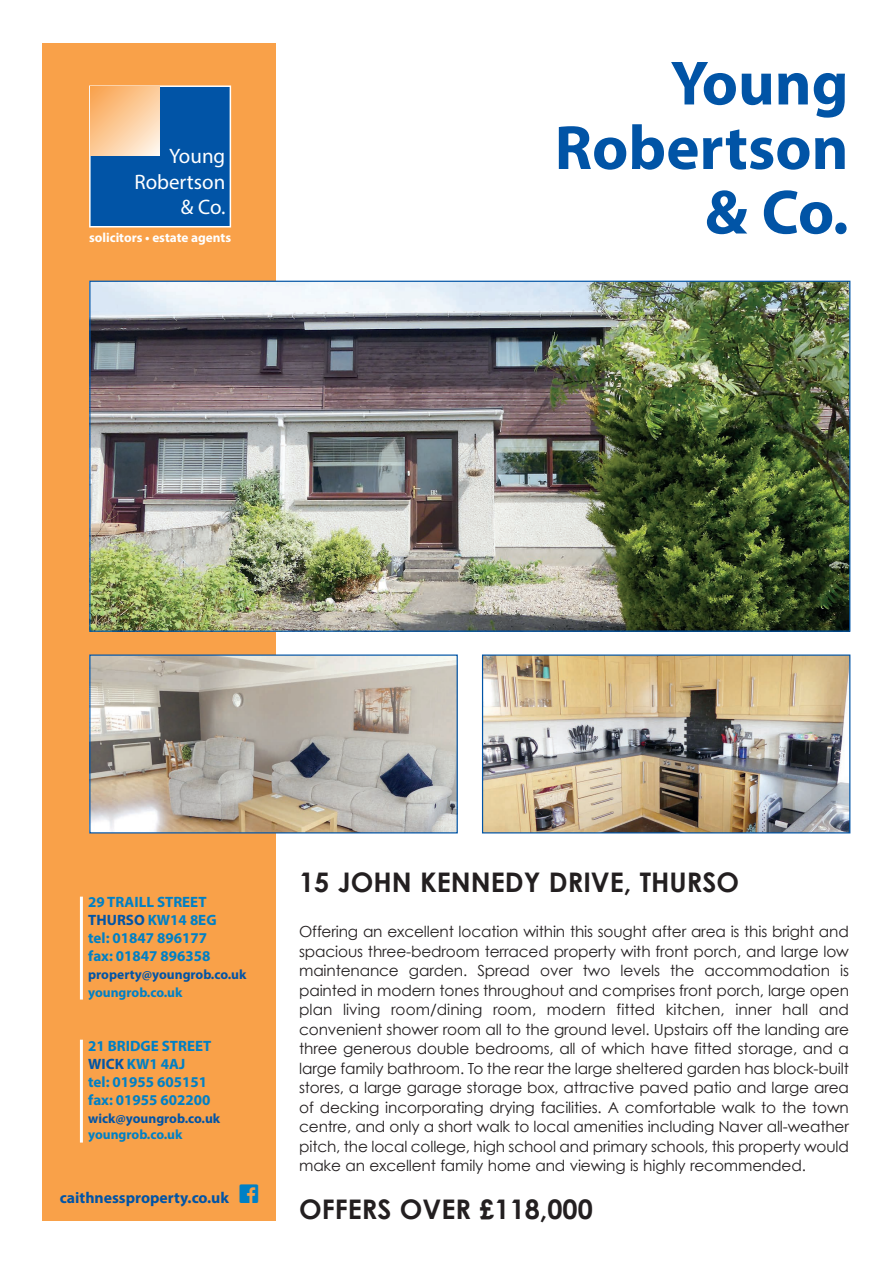
<style>
.page{position:relative;width:893px;height:1263px;background:#fff}
.page>*{position:absolute;margin:0;border:0;box-sizing:border-box;transform-origin:0 0}
.t1{font:700 63px/64.5px "Myriad Pro";color:#0154a6;text-align:right}
.t2{font:700 27px "Century Gothic";color:#231f20}
.t3{font:21px/25.5px "Myriad Pro";color:#fff;text-align:right}
.t4{font:700 15.75px "Myriad Pro";color:#0154a6}
.t5{font:15.3px/19.5px "Century Gothic";letter-spacing:-.01em;color:#231f20;text-align:justify}
.t6{font:700 15px/18px "Myriad Pro";color:#0080c5}
.t7{font:700 13.5px "Myriad Pro";color:#0154a6}
.t8{font:700 13.5px "Myriad Pro";color:#0080c5}
.t9{font:700 13.2px "Myriad Pro";color:#fff}
.s1{color:#0154a6}
.s2{font-family:"Social Icons Pro Set 1 Rounded";font-weight:400;font-size:27px;color:#0080c5}
</style>
<div class="page">
<div style="left:43px;top:43px;width:233px;height:1177px;background:#f9a149"></div>
<div style="left:89px;top:85px;width:142px;height:142px;background:#0154a6;border:2px solid #fff"></div>
<svg style="left:91px;top:87px;width:69px;height:69px;background:#fccc9c"></svg>
<hr style="left:80px;top:897px;width:3px;height:102px;background:#fff">
<hr style="left:80px;top:1040px;width:3px;height:102px;background:#fff">
<img style="left:91px;top:283px;width:757px;height:347px">
<img style="left:91px;top:656px;width:365px;height:175px">
<div style="left:89px;top:654px;width:369px;height:179px;border:1px solid #0154a6"></div>
<img style="left:484px;top:656px;width:364px;height:175px">
<div style="left:482px;top:654px;width:368px;height:179px;border:1px solid #0154a6"></div>
<h3 class="t3" style="left:134px;top:143px;width:92px">Young<br>Robertson &amp; Co.</h3>
<p class="t9" style="left:89px;top:229px;width:144px">solicitors • estate agents</p>
<h1 class="t1" style="left:555px;top:49px;width:295px">Young<br>Robertson &amp; Co.</h1>
<p class="t6" style="left:88px;top:893px;width:130px">29 TRAILL STREET<br><span class="s1">THURSO</span> KW14 8EG tel: 01847 896177 fax: 01847 896358</p>
<p class="t7" style="left:88px;top:965px;width:160px">property@youngrob.co.uk</p>
<p class="t8" style="left:88px;top:983px;width:96px">youngrob.co.uk</p>
<p class="t6" style="left:88px;top:1036px;width:125px">21 BRIDGE STREET<br><span class="s1">WICK</span> KW1 4AJ<br>tel: 01955 605151 fax: 01955 602200</p>
<p class="t7" style="left:88px;top:1109px;width:133px">wick@youngrob.co.uk</p>
<p class="t8" style="left:88px;top:1125px;width:96px">youngrob.co.uk</p>
<p class="t4" style="left:60px;top:1187px;width:201px">caithnessproperty.co.uk <span class="s2">f</span></p>
<h2 class="t2" style="left:299px;top:865px;width:441px">15 JOHN KENNEDY DRIVE, THURSO</h2>
<p class="t5" style="left:299px;top:921px;width:551px">Offering an excellent location within this sought after area is this bright and spacious three-bedroom terraced property with front porch, and large low maintenance garden. Spread over two levels the accommodation is painted in modern tones throughout and comprises front porch, large open plan living room/dining room, modern fitted kitchen, inner hall and convenient shower room all to the ground level. Upstairs off the landing are three generous double bedrooms, all of which have fitted storage, and a large family bathroom. To the rear the large sheltered garden has block-built stores, a large garage storage box, attractive paved patio and large area of decking incorporating drying facilities. A comfortable walk to the town centre, and only a short walk to local amenities including Naver all-weather pitch, the local college, high school and primary schools, this property would make an excellent family home and viewing is highly recommended.</p>
<h2 class="t2" style="left:299px;top:1192px;width:295px">OFFERS OVER £118,000</h2>
</div>
